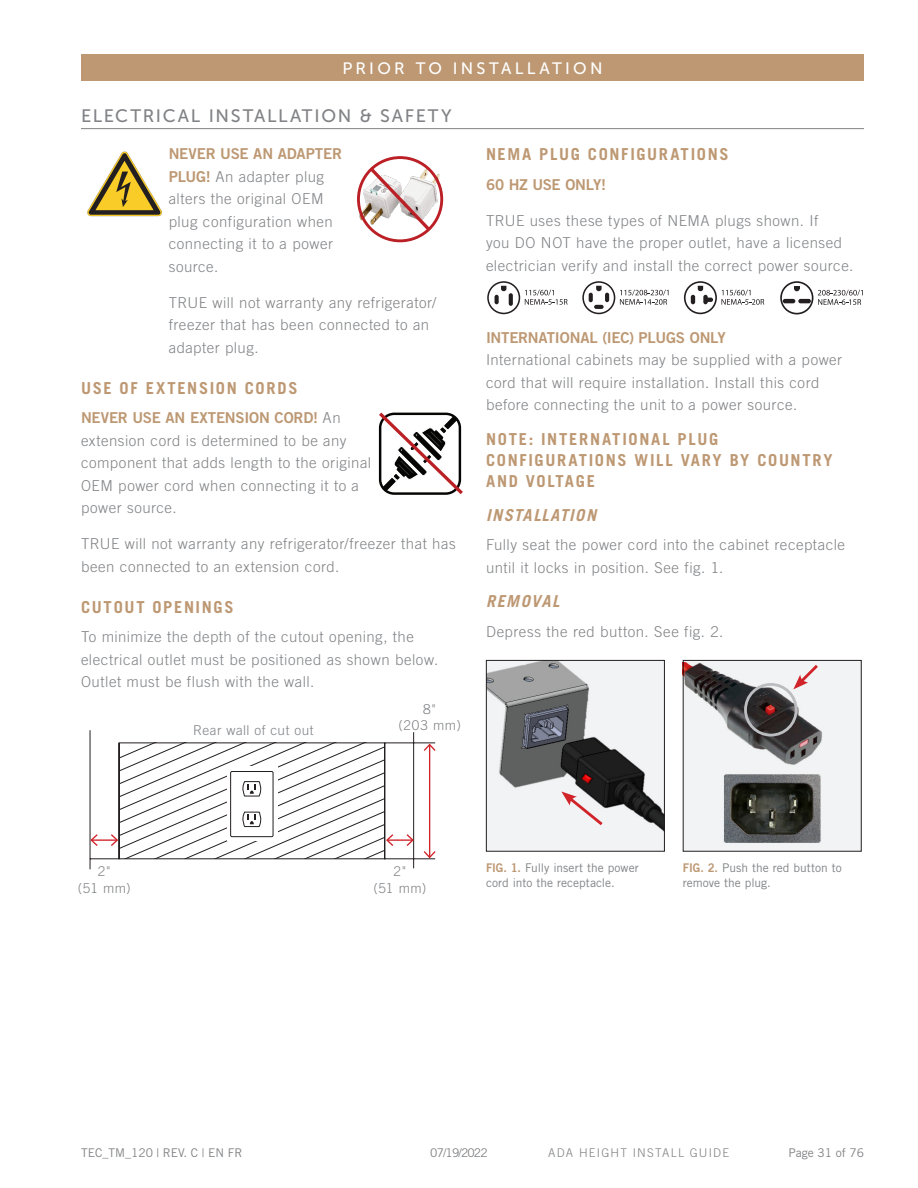
<style>
.page{position:relative;width:918px;height:1188px;background:#fff}
.page>*{position:absolute;margin:0;border:0;box-sizing:border-box;transform-origin:0 0}
.Paragraph_subheads_w{font:18px "Museo Sans 500";letter-spacing:.095em;color:#808285}
.Body_copy-NOTES_GOLD{font:700 16.5px/21px "Trade Gothic LT Std";letter-spacing:.1em;color:#bd9873}
.Gold_subhead__Headin{font:700 16.5px "Trade Gothic LT Std";letter-spacing:.1em;color:#bd9873}
.Section_Headers{font:16.5px "Museo Sans 500";letter-spacing:.2em;color:#fff}
.Italic_subhead__head{font:italic 700 16.5px "Trade Gothic LT Std";letter-spacing:.08em;color:#bd9873}
.Body_copy{font:300 15px/22.5px "Trade Gothic LT Std";letter-spacing:.035em;color:#808285}
.Body_copy-2{font:15px "Trade Gothic LT Std Bd 2";letter-spacing:-.015em;color:#bd9873}
.Body_copy-3{font:300 13.5px/16.4px "Trade Gothic LT Std";letter-spacing:.04em;color:#808285;text-align:center}
.Caption_FIG_Regular{font:12px/15px "Trade Gothic LT Std";color:#808285}
.t1{font:300 12px "Trade Gothic LT Std";letter-spacing:.1em;color:#808285}
.s1{font-family:"Trade Gothic LT Std Bd 2";font-weight:400;color:#bd9873}
.s2{font-family:"Trade Gothic LT Std Bd 2";color:#bd9873}
</style>
<div class="page">
<div style="left:81px;top:54px;width:783px;height:27px;background:#bd9873"></div>
<svg style="left:487px;top:281px;width:81px;height:33px"></svg>
<svg style="left:582px;top:281px;width:87px;height:33px"></svg>
<svg style="left:684px;top:281px;width:80px;height:33px"></svg>
<svg style="left:780px;top:281px;width:83px;height:33px"></svg>
<div style="left:683px;top:660px;width:178px;height:191px;background:#f2f3f4"></div>
<div style="left:683px;top:660px;width:179px;height:192px;border:1px solid #231f20"></div>
<img style="left:724px;top:774px;width:97px;height:69px">
<img style="left:683px;top:663px;width:139px;height:106px">
<svg style="left:793px;top:663px;width:28px;height:26px"></svg>
<div style="left:744px;top:683px;width:54px;height:54px;border:3px solid #bcbdc0;border-radius:50%"></div>
<img style="left:488px;top:662px;width:175px;height:188px">
<div style="left:486px;top:660px;width:179px;height:192px;border:1px solid #231f20"></div>
<svg style="left:561px;top:791px;width:45px;height:37px"></svg>
<hr style="left:81px;top:128px;width:783px;height:1px;background:#808285">
<img style="left:358px;top:172px;width:81px;height:53px">
<svg style="left:366px;top:164px;width:68px;height:71px"></svg>
<div style="left:357px;top:156px;width:86px;height:86px;border:3px solid #bb2026;border-radius:50%"></div>
<svg style="left:379px;top:413px;width:84px;height:82px"></svg>
<svg style="left:87px;top:151px;width:75px;height:65px"></svg>
<svg style="left:90px;top:730px;width:345px;height:139px"></svg>
<hr style="left:91px;top:839px;width:26px;height:2px;background:#d1232a">
<svg style="left:89px;top:833px;width:10px;height:14px"></svg>
<hr style="left:387px;top:839px;width:26px;height:2px;background:#d1232a">
<svg style="left:109px;top:743px;width:286px;height:116px"></svg>
<svg style="left:405px;top:833px;width:10px;height:14px"></svg>
<hr style="left:429px;top:745px;width:1px;height:112px;background:#d1232a">
<svg style="left:422px;top:743px;width:14px;height:9px"></svg>
<svg style="left:422px;top:850px;width:14px;height:9px"></svg>
<p class="Section_Headers" style="left:342px;top:59px;width:262px">PRIOR TO INSTALLATION</p>
<p class="Paragraph_subheads_w" style="left:81px;top:105px;width:372px">ELECTRICAL INSTALLATION &amp; SAFETY</p>
<p class="Body_copy" style="left:169px;top:143px;width:175px"><span class="s1">NEVER USE AN ADAPTER<br>PLUG!</span> An adapter plug alters the original OEM plug configuration when connecting it to a power source.</p>
<p class="Body_copy" style="left:169px;top:291px;width:269px">TRUE will not warranty any refrigerator/ freezer that has been connected to an adapter plug.</p>
<p class="Gold_subhead__Headin" style="left:81px;top:378px;width:218px">USE OF EXTENSION CORDS</p>
<p class="Body_copy" style="left:81px;top:407px;width:292px"><span class="s1">NEVER USE AN EXTENSION CORD!</span> An extension cord is determined to be any component that adds length to the original<br>OEM power cord when connecting it to a power source.</p>
<p class="Body_copy" style="left:81px;top:533px;width:376px">TRUE will not warranty any refrigerator/freezer that has been connected to an extension cord.</p>
<p class="Gold_subhead__Headin" style="left:81px;top:597px;width:154px">CUTOUT OPENINGS</p>
<p class="Body_copy" style="left:81px;top:626px;width:359px">To minimize the depth of the cutout opening, the electrical outlet must be positioned as shown below.<br>Outlet must be flush with the wall.</p>
<p class="Body_copy-3" style="left:193px;top:722px;width:122px">Rear wall of cut out</p>
<p class="Body_copy-3" style="left:398px;top:701px;width:64px">8"<br>(203 mm)</p>
<p class="Gold_subhead__Headin" style="left:486px;top:144px;width:244px">NEMA PLUG CONFIGURATIONS</p>
<p class="Body_copy-2" style="left:486px;top:175px;width:122px">60 HZ USE ONLY!</p>
<p class="Body_copy" style="left:486px;top:209px;width:369px">TRUE uses these types of NEMA plugs shown. If<br>you DO NOT have the proper outlet, have a licensed electrician verify and install the correct power source.</p>
<p class="Body_copy" style="left:486px;top:326px;width:358px"><span class="s1">INTERNATIONAL (IEC) PLUGS ONLY<br></span>International cabinets may be supplied with a power cord that will require installation. Install this cord before connecting the unit to a power source.</p>
<p class="Body_copy-NOTES_GOLD" style="left:486px;top:428px;width:348px">NOTE: INTERNATIONAL PLUG<br>CONFIGURATIONS WILL VARY BY COUNTRY<br>AND VOLTAGE</p>
<p class="Italic_subhead__head" style="left:486px;top:505px;width:112px">INSTALLATION</p>
<p class="Body_copy" style="left:486px;top:534px;width:361px">Fully seat the power cord into the cabinet receptacle until it locks in position. See fig. 1.</p>
<p class="Italic_subhead__head" style="left:486px;top:591px;width:75px">REMOVAL</p>
<p class="Body_copy" style="left:486px;top:620px;width:239px">Depress the red button. See fig. 2.</p>
<p class="Body_copy-3" style="left:78px;top:863px;width:55px">2"<br>(51 mm)</p>
<p class="Body_copy-3" style="left:373px;top:863px;width:55px">2"<br>(51 mm)</p>
<p class="Caption_FIG_Regular" style="left:486px;top:860px;width:154px"><span class="s2">FIG. 1.</span> Fully insert the power cord into the receptacle.</p>
<p class="Caption_FIG_Regular" style="left:683px;top:860px;width:160px"><span class="s2">FIG. 2.</span> Push the red button to remove the plug.</p>
<p class="Caption_FIG_Regular" style="left:81px;top:1145px;width:163px">TEC_TM_120 | REV. C | EN FR</p>
<p class="Caption_FIG_Regular" style="left:430px;top:1145px;width:59px">07/19/2022</p>
<p class="t1" style="left:548px;top:1145px;width:182px">ADA HEIGHT INSTALL GUIDE</p>
<p class="Caption_FIG_Regular" style="left:788px;top:1145px;width:77px">Page 31 of 76</p>
</div>
